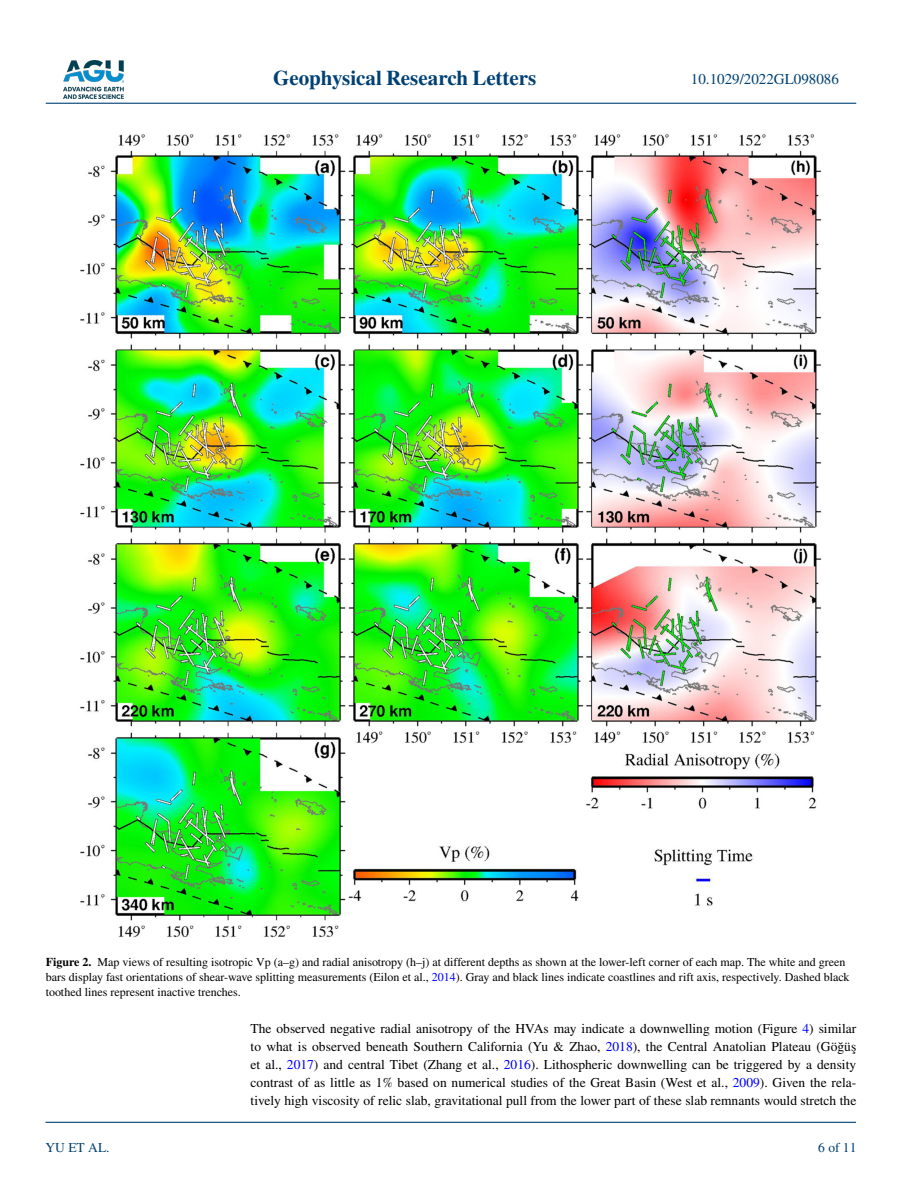
<style>
.page{position:relative;width:902px;height:1183px;background:#fff}
.page>*{position:absolute;margin:0;border:0;box-sizing:border-box;transform-origin:0 0}
.t1{font:700 21px "STIX";color:#004174}
.t2{font:15px "STIX";color:#004174}
.t3{font:13.5px/18px "STIX";color:#000;text-align:justify}
.t4{font:13.5px "STIX";color:#004174}
.t5{font:12px/15px "STIX";color:#000}
.s1{font-weight:700}
.s2{color:#00f}
</style>
<div class="page">
<img style="left:63px;top:60px;width:60px;height:39px">
<hr style="left:46px;top:103px;width:810px;height:1px;background:#004174">
<hr style="left:45px;top:1121px;width:810px;height:1px;background:#004174">
<img style="left:80px;top:134px;width:741px;height:803px">
<h1 class="t1" style="left:273px;top:66px;width:265px">Geophysical Research Letters</h1>
<p class="t2" style="left:691px;top:69px;width:149px">10.1029/2022GL098086</p>
<p class="t5" style="left:46px;top:954px;width:805px"><span class="s1">Figure 2.</span> Map views of resulting isotropic Vp (a–g) and radial anisotropy (h–j) at different depths as shown at the lower-left corner of each map. The white and green bars display fast orientations of shear-wave splitting measurements (Eilon et al., <span class="s2">2014</span>). Gray and black lines indicate coastlines and rift axis, respectively. Dashed black toothed lines represent inactive trenches.</p>
<p class="t4" style="left:45px;top:1138px;width:66px">YU ET AL.</p>
<p class="t3" style="left:250px;top:1020px;width:607px">The observed negative radial anisotropy of the HVAs may indicate a downwelling motion (Figure <span class="s2">4</span>) similar to what is observed beneath Southern California (Yu &amp; Zhao, <span class="s2">2018</span>), the Central Anatolian Plateau (Göğüş et al., <span class="s2">2017</span>) and central Tibet (Zhang et al., <span class="s2">2016</span>). Lithospheric downwelling can be triggered by a density contrast of as little as 1% based on numerical studies of the Great Basin (West et al., <span class="s2">2009</span>). Given the rela&shy;tively high viscosity of relic slab, gravitational pull from the lower part of these slab remnants would stretch the</p>
<p class="t4" style="left:818px;top:1138px;width:40px">6 of 11</p>
</div>
